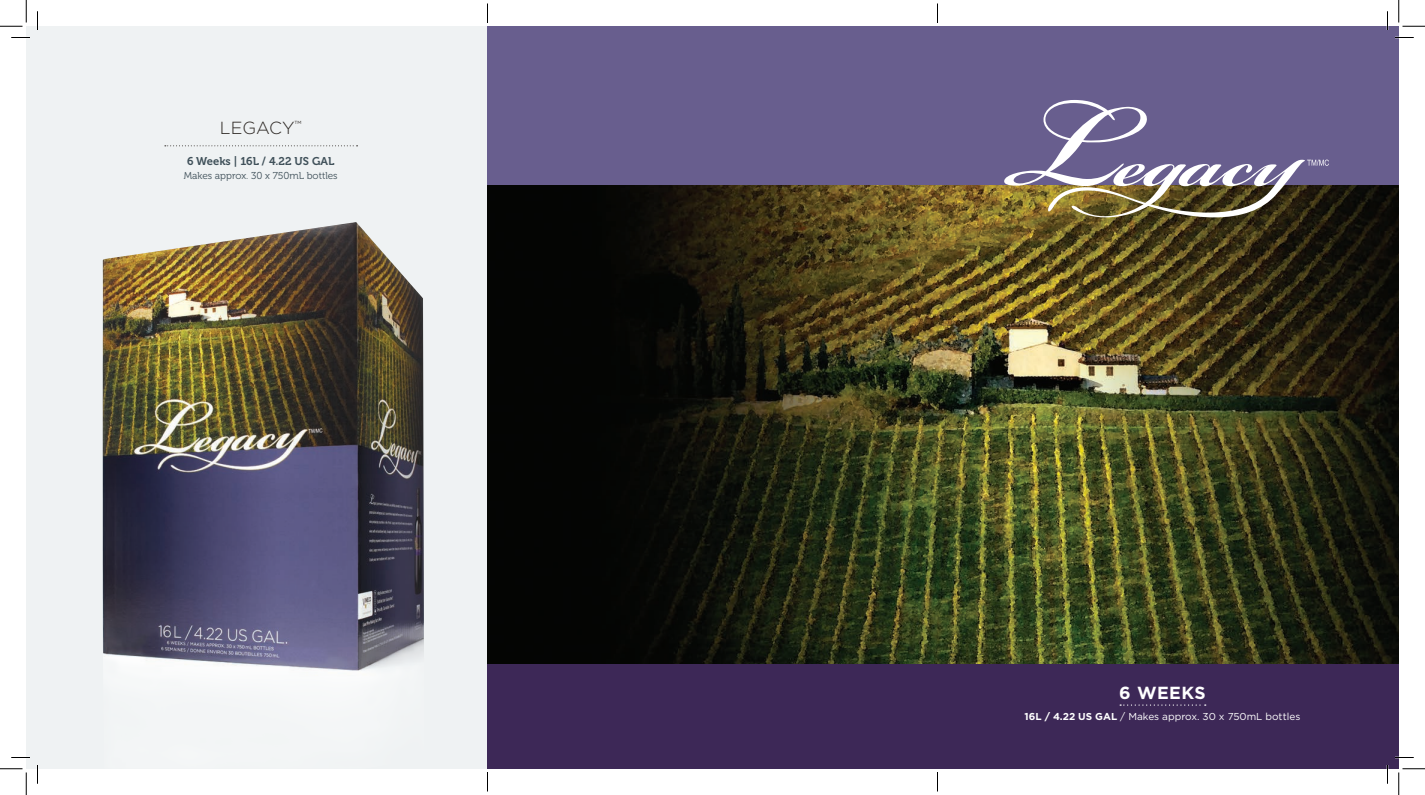
<style>
.page{position:relative;width:1425px;height:795px;background:#fff}
.page>*{position:absolute;margin:0;border:0;box-sizing:border-box;transform-origin:0 0}
.ProductTitle{font:300 17.5px "Gotham";color:#2d2824}
.t1{font:700 17.5px "Gotham";letter-spacing:.025em;color:#fff}
.ProductTitle-2{font:11.25px "Museo 700";color:#3f5059}
.t2{font:10px "Gotham";color:#fff}
.ProductTitle-3{font:10px "Museo 300";color:#3f5059}
.s1{font-weight:700}
</style>
<div class="page">
<div style="left:26px;top:26px;width:462px;height:743px;background:#eff2f3"></div>
<svg style="left:165px;top:145px;width:193px;height:1px"></svg>
<img style="left:488px;top:185px;width:911px;height:479px">
<div style="left:488px;top:26px;width:911px;height:159px;background:#685e8e"></div>
<svg style="left:1004px;top:100px;width:325px;height:117px"></svg>
<div style="left:488px;top:664px;width:911px;height:105px;background:#3d2857"></div>
<svg style="left:1120px;top:704px;width:86px;height:2px"></svg>
<img style="left:103px;top:222px;width:321px;height:461px">
<svg style="left:11px;top:37px;width:19px;height:1px"></svg>
<svg style="left:1395px;top:37px;width:19px;height:1px"></svg>
<svg style="left:11px;top:757px;width:19px;height:1px"></svg>
<svg style="left:1395px;top:757px;width:19px;height:1px"></svg>
<svg style="left:37px;top:11px;width:1px;height:19px"></svg>
<svg style="left:37px;top:765px;width:1px;height:19px"></svg>
<svg style="left:1387px;top:11px;width:1px;height:19px"></svg>
<svg style="left:1387px;top:765px;width:1px;height:19px"></svg>
<svg style="left:0;top:0;width:27px;height:27px"></svg>
<svg style="left:0;top:769px;width:27px;height:26px"></svg>
<svg style="left:1399px;top:0;width:26px;height:27px"></svg>
<svg style="left:1399px;top:769px;width:26px;height:26px"></svg>
<svg style="left:487px;top:4px;width:1px;height:18px"></svg>
<svg style="left:487px;top:772px;width:1px;height:19px"></svg>
<svg style="left:937px;top:4px;width:1px;height:18px"></svg>
<svg style="left:937px;top:772px;width:1px;height:19px"></svg>
<p class="ProductTitle" style="left:220px;top:118px;width:83px">LEGACY<sup>™</sup></p>
<p class="ProductTitle-2" style="left:187px;top:154px;width:149px">6 Weeks | 16L / 4.22 US GAL</p>
<p class="ProductTitle-3" style="left:184px;top:170px;width:155px">Makes approx. 30 x 750mL bottles</p>
<p class="t1" style="left:1119px;top:683px;width:88px">6 WEEKS</p>
<p class="t2" style="left:1025px;top:711px;width:277px"><span class="s1">16L / 4.22 US GAL</span> / Makes approx. 30 x 750mL bottles</p>
</div>
